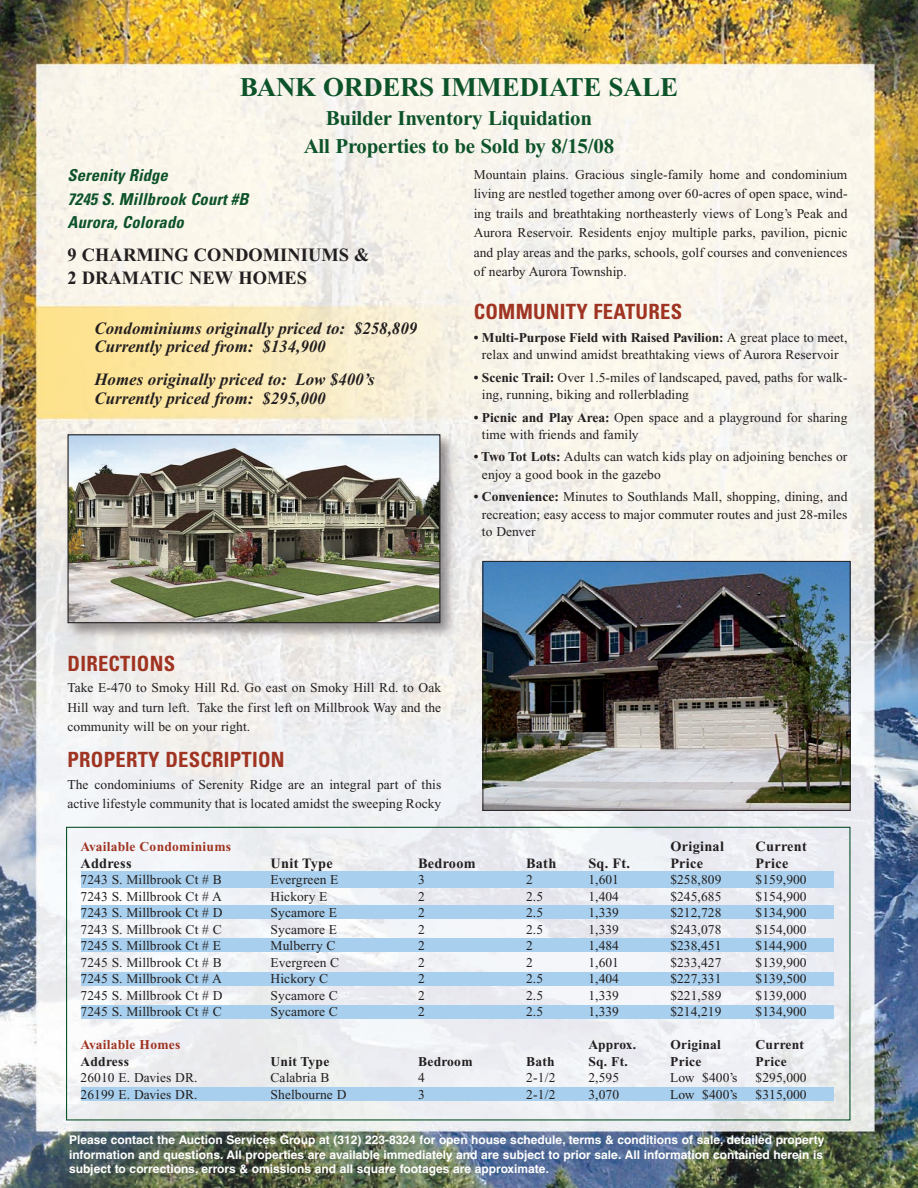
<style>
.page{position:relative;width:918px;height:1188px;background:#fff}
.page>*{position:absolute;margin:0;border:0;box-sizing:border-box;transform-origin:0 0}
.t1{font:700 27px "Times";letter-spacing:-.01em;color:#0d532a}
.t2{font:700 21px/28.5px "Times";letter-spacing:-.01em;color:#0d532a;text-align:center}
.t3{font:700 condensed 21px "Univers";letter-spacing:.015em;color:#a03422}
.t4{font:700 18.75px/22.5px "Times";letter-spacing:.005em;color:#231f20}
.t5{font:italic 700 17.25px/18.8px "Times";color:#231f20}
.t6{font:italic 700 condensed 16.5px/23.2px "Univers";color:#0d532a}
.t7{font:700 14.25px "Times";letter-spacing:.02em;color:#231f20}
.t8{font:13.5px/19.5px "Times";letter-spacing:.005em;color:#231f20}
.t9{font:700 13.5px "Times";letter-spacing:.02em;color:#231f20}
.t10{font:700 13.5px "Times";letter-spacing:.02em;color:#a03422}
.t11{font:700 12px/14.4px "Helvetica";color:#fff;text-align:justify}
.s1{font-weight:700}
</style>
<div class="page">
<img style="left:0;top:0;width:918px;height:1188px">
<h1 class="t1" style="left:240px;top:78px;width:440px">BANK ORDERS IMMEDIATE SALE</h1>
<h2 class="t2" style="left:304px;top:105px;width:312px">Builder Inventory Liquidation<br>All Properties to be Sold by 8/15/08</h2>
<p class="t6" style="left:68px;top:166px;width:186px">Serenity Ridge<br>7245 S. Millbrook Court #B<br>Aurora, Colorado</p>
<h3 class="t4" style="left:68px;top:246px;width:304px">9 CHARMING CONDOMINIUMS &amp;<br>2 DRAMATIC NEW HOMES</h3>
<p class="t5" style="left:94px;top:320px;width:324px">Condominiums originally priced to: $258,809<br>Currently priced from: $134,900</p>
<p class="t5" style="left:94px;top:372px;width:282px">Homes originally priced to: Low $400’s<br>Currently priced from: $295,000</p>
<p class="t8" style="left:474px;top:166px;width:375px;text-align:justify">Mountain plains. Gracious single-family home and condominium living are nestled together among over 60-acres of open space, wind&shy;ing trails and breathtaking northeasterly views of Long’s Peak and Aurora Reservoir. Residents enjoy multiple parks, pavilion, picnic and play areas and the parks, schools, golf courses and conveniences of nearby Aurora Township.</p>
<h2 class="t3" style="left:474px;top:304px;width:210px">COMMUNITY FEATURES</h2>
<p class="t8" style="left:474px;top:330px;width:375px;line-height:17.2px;text-align:center"><span class="s1">• Multi-Purpose Field with Raised Pavilion:</span> A great place to meet, relax and unwind amidst breathtaking views of Aurora Reservoir</p>
<p class="t8" style="left:482px;top:370px;width:367px;line-height:17.2px;text-indent:-8px"><span class="s1">• Scenic Trail:</span> Over 1.5-miles of landscaped, paved, paths for walk&shy;ing, running, biking and rollerblading</p>
<p class="t8" style="left:482px;top:410px;width:367px;line-height:17.2px;text-indent:-8px"><span class="s1">• Picnic and Play Area:</span> Open space and a playground for sharing time with friends and family</p>
<p class="t8" style="left:482px;top:450px;width:367px;line-height:17.2px;text-indent:-8px"><span class="s1">• Two Tot Lots:</span> Adults can watch kids play on adjoining benches or enjoy a good book in the gazebo</p>
<p class="t8" style="left:482px;top:490px;width:367px;line-height:17.2px;text-align:justify;text-indent:-8px"><span class="s1">• Convenience:</span> Minutes to Southlands Mall, shopping, dining, and recreation; easy access to major commuter routes and just 28-miles to Denver</p>
<h2 class="t3" style="left:68px;top:656px;width:109px">DIRECTIONS</h2>
<p class="t8" style="left:68px;top:679px;width:375px;text-align:justify">Take E-470 to Smoky Hill Rd. Go east on Smoky Hill Rd. to Oak Hill way and turn left. Take the first left on Millbrook Way and the community will be on your right.</p>
<h2 class="t3" style="left:68px;top:752px;width:219px">PROPERTY DESCRIPTION</h2>
<p class="t8" style="left:68px;top:776px;width:375px">The condominiums of Serenity Ridge are an integral part of this active lifestyle community that is located amidst the sweeping Rocky</p>
<p class="t10" style="left:81px;top:842px;width:152px">Available Condominiums</p>
<p class="t7" style="left:671px;top:841px;width:55px">Original</p>
<p class="t7" style="left:756px;top:841px;width:53px">Current</p>
<p class="t7" style="left:81px;top:858px;width:53px">Address</p>
<p class="t7" style="left:271px;top:858px;width:64px">Unit Type</p>
<p class="t7" style="left:418px;top:858px;width:59px">Bedroom</p>
<p class="t7" style="left:526px;top:858px;width:32px">Bath</p>
<p class="t7" style="left:588px;top:858px;width:43px">Sq. Ft.</p>
<p class="t7" style="left:670px;top:858px;width:34px">Price</p>
<p class="t7" style="left:756px;top:858px;width:34px">Price</p>
<p class="t8" style="left:81px;top:871px;width:143px">7243 S. Millbrook Ct # B</p>
<p class="t8" style="left:271px;top:871px;width:69px">Evergreen E</p>
<p class="t8" style="left:418px;top:871px;width:8px">3</p>
<p class="t8" style="left:526px;top:871px;width:8px">2</p>
<p class="t8" style="left:588px;top:871px;width:32px">1,601</p>
<p class="t8" style="left:670px;top:871px;width:53px">$258,809</p>
<p class="t8" style="left:756px;top:871px;width:53px">$159,900</p>
<p class="t8" style="left:81px;top:888px;width:143px">7243 S. Millbrook Ct # A</p>
<p class="t8" style="left:271px;top:888px;width:58px">Hickory E</p>
<p class="t8" style="left:418px;top:888px;width:8px">2</p>
<p class="t8" style="left:526px;top:888px;width:19px">2.5</p>
<p class="t8" style="left:588px;top:888px;width:32px">1,404</p>
<p class="t8" style="left:670px;top:888px;width:53px">$245,685</p>
<p class="t8" style="left:756px;top:888px;width:53px">$154,900</p>
<p class="t8" style="left:81px;top:904px;width:143px">7243 S. Millbrook Ct # D</p>
<p class="t8" style="left:271px;top:904px;width:68px">Sycamore E</p>
<p class="t8" style="left:418px;top:904px;width:8px">2</p>
<p class="t8" style="left:526px;top:904px;width:19px">2.5</p>
<p class="t8" style="left:588px;top:904px;width:32px">1,339</p>
<p class="t8" style="left:670px;top:904px;width:53px">$212,728</p>
<p class="t8" style="left:756px;top:904px;width:53px">$134,900</p>
<p class="t8" style="left:81px;top:921px;width:143px">7243 S. Millbrook Ct # C</p>
<p class="t8" style="left:271px;top:921px;width:68px">Sycamore E</p>
<p class="t8" style="left:418px;top:921px;width:8px">2</p>
<p class="t8" style="left:526px;top:921px;width:19px">2.5</p>
<p class="t8" style="left:588px;top:921px;width:32px">1,339</p>
<p class="t8" style="left:670px;top:921px;width:53px">$243,078</p>
<p class="t8" style="left:756px;top:921px;width:53px">$154,000</p>
<p class="t8" style="left:81px;top:937px;width:142px">7245 S. Millbrook Ct # E</p>
<p class="t8" style="left:271px;top:937px;width:66px">Mulberry C</p>
<p class="t8" style="left:418px;top:937px;width:8px">2</p>
<p class="t8" style="left:526px;top:937px;width:8px">2</p>
<p class="t8" style="left:588px;top:937px;width:32px">1,484</p>
<p class="t8" style="left:670px;top:937px;width:53px">$238,451</p>
<p class="t8" style="left:756px;top:937px;width:53px">$144,900</p>
<p class="t8" style="left:81px;top:954px;width:143px">7245 S. Millbrook Ct # B</p>
<p class="t8" style="left:271px;top:954px;width:70px">Evergreen C</p>
<p class="t8" style="left:418px;top:954px;width:8px">2</p>
<p class="t8" style="left:526px;top:954px;width:8px">2</p>
<p class="t8" style="left:588px;top:954px;width:32px">1,601</p>
<p class="t8" style="left:670px;top:954px;width:53px">$233,427</p>
<p class="t8" style="left:756px;top:954px;width:53px">$139,900</p>
<p class="t8" style="left:81px;top:970px;width:143px">7245 S. Millbrook Ct # A</p>
<p class="t8" style="left:271px;top:970px;width:59px">Hickory C</p>
<p class="t8" style="left:418px;top:970px;width:8px">2</p>
<p class="t8" style="left:526px;top:970px;width:19px">2.5</p>
<p class="t8" style="left:588px;top:970px;width:32px">1,404</p>
<p class="t8" style="left:670px;top:970px;width:53px">$227,331</p>
<p class="t8" style="left:756px;top:970px;width:53px">$139,500</p>
<p class="t8" style="left:81px;top:987px;width:143px">7245 S. Millbrook Ct # D</p>
<p class="t8" style="left:271px;top:987px;width:69px">Sycamore C</p>
<p class="t8" style="left:418px;top:987px;width:8px">2</p>
<p class="t8" style="left:526px;top:987px;width:19px">2.5</p>
<p class="t8" style="left:588px;top:987px;width:32px">1,339</p>
<p class="t8" style="left:670px;top:987px;width:53px">$221,589</p>
<p class="t8" style="left:756px;top:987px;width:53px">$139,000</p>
<p class="t8" style="left:81px;top:1003px;width:143px">7245 S. Millbrook Ct # C</p>
<p class="t8" style="left:271px;top:1003px;width:69px">Sycamore C</p>
<p class="t8" style="left:418px;top:1003px;width:8px">2</p>
<p class="t8" style="left:526px;top:1003px;width:19px">2.5</p>
<p class="t8" style="left:588px;top:1003px;width:32px">1,339</p>
<p class="t8" style="left:670px;top:1003px;width:53px">$214,219</p>
<p class="t8" style="left:756px;top:1003px;width:53px">$134,900</p>
<p class="t10" style="left:81px;top:1040px;width:101px">Available Homes</p>
<p class="t9" style="left:588px;top:1040px;width:49px">Approx.</p>
<p class="t9" style="left:670px;top:1040px;width:52px">Original</p>
<p class="t9" style="left:756px;top:1040px;width:50px">Current</p>
<p class="t9" style="left:81px;top:1056px;width:50px">Address</p>
<p class="t9" style="left:271px;top:1056px;width:60px">Unit Type</p>
<p class="t9" style="left:418px;top:1056px;width:56px">Bedroom</p>
<p class="t9" style="left:526px;top:1056px;width:30px">Bath</p>
<p class="t9" style="left:588px;top:1056px;width:41px">Sq. Ft.</p>
<p class="t9" style="left:670px;top:1056px;width:33px">Price</p>
<p class="t9" style="left:756px;top:1056px;width:33px">Price</p>
<p class="t8" style="left:81px;top:1069px;width:118px">26010 E. Davies DR.</p>
<p class="t8" style="left:271px;top:1069px;width:61px">Calabria B</p>
<p class="t8" style="left:418px;top:1069px;width:8px">4</p>
<p class="t8" style="left:526px;top:1069px;width:31px">2-1/2</p>
<p class="t8" style="left:588px;top:1069px;width:32px">2,595</p>
<p class="t8" style="left:670px;top:1069px;width:69px">Low $400’s</p>
<p class="t8" style="left:756px;top:1069px;width:53px">$295,000</p>
<p class="t8" style="left:81px;top:1086px;width:118px">26199 E. Davies DR.</p>
<p class="t8" style="left:271px;top:1086px;width:77px">Shelbourne D</p>
<p class="t8" style="left:418px;top:1086px;width:8px">3</p>
<p class="t8" style="left:526px;top:1086px;width:31px">2-1/2</p>
<p class="t8" style="left:588px;top:1086px;width:32px">3,070</p>
<p class="t8" style="left:670px;top:1086px;width:69px">Low $400’s</p>
<p class="t8" style="left:756px;top:1086px;width:53px">$315,000</p>
<p class="t11" style="left:69px;top:1134px;width:757px">Please contact the Auction Services Group at (312) 223-8324 for open house schedule, terms &amp; conditions of sale, detailed property information and questions. All properties are available immediately and are subject to prior sale. All information contained herein is subject to corrections, errors &amp; omissions and all square footages are approximate.</p>
</div>
